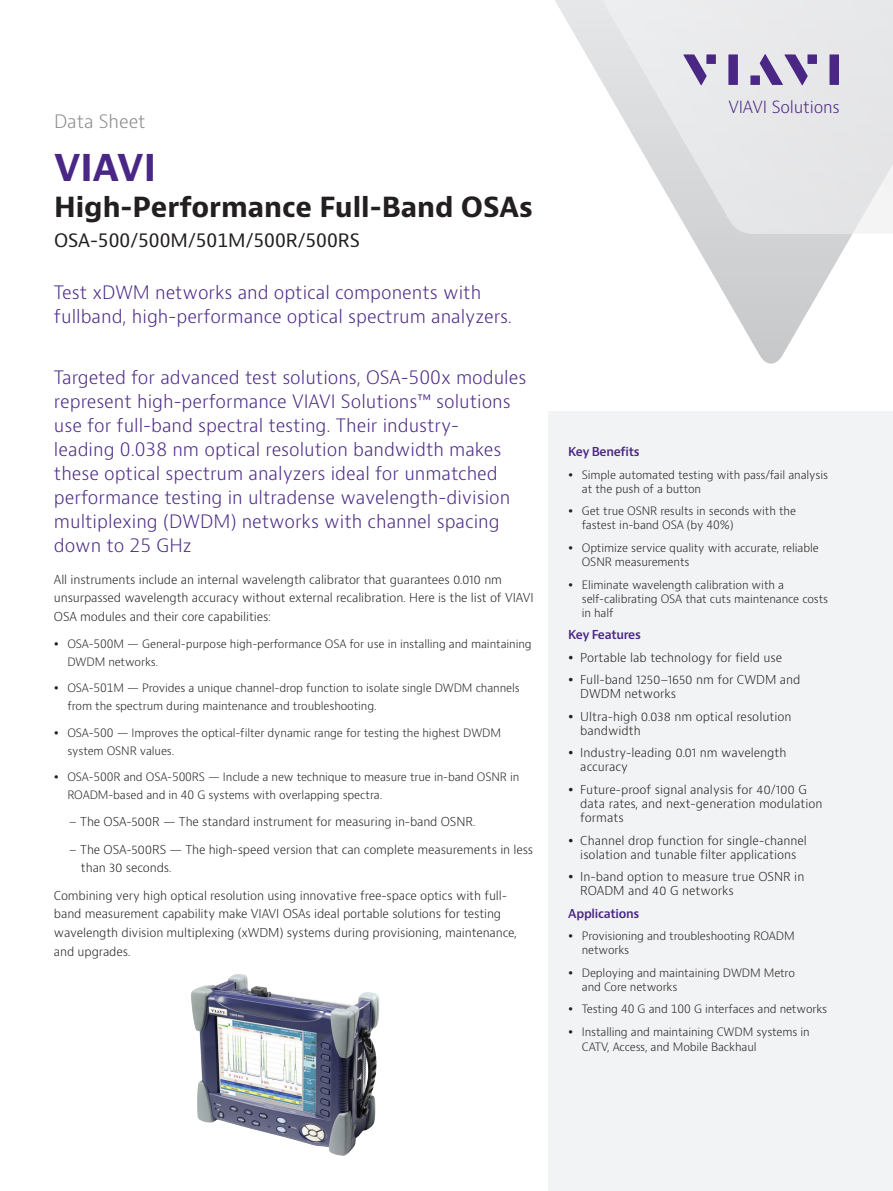
<style>
.page{position:relative;width:893px;height:1191px;background:#fff}
.page>*{position:absolute;margin:0;border:0;box-sizing:border-box;transform-origin:0 0}
.H1_Brand_Sub-Brand_2{font:700 36px "Bernino Sans";color:#4a2785}
.H2_Product_18_24{font:700 27px "Bernino Sans";color:#231f20}
.Intro_text{font:300 18px/24px "Bernino Sans";color:#4a2785}
.Intro_text-2{font:18px "Bernino Sans";color:#231f20}
.P_DocType{font:300 18px "Bernino Sans";color:#87898c}
.t1{font:300 16.35px "Bernino Sans";letter-spacing:-.01em;color:#4a2785}
.Body_text_8_12_5{font:300 12px/18.8px "Bernino Sans";letter-spacing:-.01em;color:#231f20}
.Key_Features_Benefit{font:600 12px "Bernino Sans";letter-spacing:-.025em;color:#4a2785}
.t2{font:300 11.25px/18px "Bernino Sans";letter-spacing:-.01em;color:#231f20}
</style>
<div class="page">
<svg style="left:690px;top:234px;width:162px;height:130px"></svg>
<svg style="left:555px;top:0;width:338px;height:234px"></svg>
<svg style="left:683px;top:54px;width:24px;height:31px"></svg>
<div style="left:706px;top:54px;width:10px;height:10px;background:#4a2785"></div>
<div style="left:728px;top:54px;width:10px;height:31px;background:#4a2785"></div>
<div style="left:807px;top:54px;width:10px;height:10px;background:#4a2785"></div>
<div style="left:829px;top:54px;width:10px;height:31px;background:#4a2785"></div>
<svg style="left:760px;top:54px;width:48px;height:31px"></svg>
<div style="left:750px;top:75px;width:10px;height:10px;background:#4a2785"></div>
<div style="left:549px;top:411px;width:344px;height:780px;background:#f2f3f4"></div>
<img style="left:191px;top:974px;width:189px;height:182px">
<p class="P_DocType" style="left:54px;top:109px;width:93px">Data Sheet</p>
<p class="H1_Brand_Sub-Brand_2" style="left:54px;top:144px;width:104px">VIAVI</p>
<p class="H2_Product_18_24" style="left:54px;top:189px;width:481px">High-Performance Full-Band OSAs</p>
<p class="Intro_text-2" style="left:54px;top:228px;width:308px">OSA-500/500M/501M/500R/500RS</p>
<p class="Intro_text" style="left:54px;top:281px;width:460px">Test xDWM networks and optical components with fullband, high-performance optical spectrum analyzers.</p>
<p class="Intro_text" style="left:54px;top:366px;width:474px">Targeted for advanced test solutions, OSA-500x modules represent high-performance VIAVI Solutions™ solutions use for full-band spectral testing. Their industry-<br>leading 0.038 nm optical resolution bandwidth makes these optical spectrum analyzers ideal for unmatched performance testing in ultradense wavelength-division multiplexing (DWDM) networks with channel spacing down to 25 GHz</p>
<p class="Body_text_8_12_5" style="left:54px;top:570px;width:481px">All instruments include an internal wavelength calibrator that guarantees 0.010 nm unsurpassed wavelength accuracy without external recalibration. Here is the list of VIAVI<br>OSA modules and their core capabilities:</p>
<p class="t2" style="left:68px;top:634px;width:466px">OSA-500M — General-purpose high-performance OSA for use in installing and maintaining<br>DWDM networks.</p>
<p class="t2" style="left:68px;top:679px;width:454px">OSA-501M — Provides a unique channel-drop function to isolate single DWDM channels from the spectrum during maintenance and troubleshooting.</p>
<p class="t2" style="left:68px;top:723px;width:435px">OSA-500 — Improves the optical-filter dynamic range for testing the highest DWDM system OSNR values.</p>
<p class="t2" style="left:68px;top:768px;width:453px">OSA-500R and OSA-500RS — Include a new technique to measure true in-band OSNR in<br>ROADM-based and in 40 G systems with overlapping spectra.</p>
<p class="Body_text_8_12_5" style="left:69px;top:813px;width:408px">– The OSA-500R — The standard instrument for measuring in-band OSNR.</p>
<p class="Body_text_8_12_5" style="left:81px;top:840px;width:453px;text-indent:-12px">– The OSA-500RS — The high-speed version that can complete measurements in less than 30 seconds.</p>
<p class="Body_text_8_12_5" style="left:54px;top:886px;width:465px">Combining very high optical resolution using innovative free-space optics with full&shy;band measurement capability make VIAVI OSAs ideal portable solutions for testing wavelength division multiplexing (xWDM) systems during provisioning, maintenance, and upgrades.</p>
<h3 class="t1" style="left:728px;top:96px;width:113px">VIAVI Solutions</h3>
<p class="Key_Features_Benefit" style="left:568px;top:444px;width:73px">Key Benefits</p>
<p class="t2" style="left:582px;top:468px;width:248px;line-height:14.1px">Simple automated testing with pass/fail analysis at the push of a button</p>
<p class="t2" style="left:582px;top:504px;width:216px;line-height:14.1px">Get true OSNR results in seconds with the fastest in-band OSA (by 40%)</p>
<p class="t2" style="left:582px;top:541px;width:238px;line-height:14px">Optimize service quality with accurate, reliable<br>OSNR measurements</p>
<p class="t2" style="left:582px;top:577px;width:248px;line-height:14px">Eliminate wavelength calibration with a self-calibrating OSA that cuts maintenance costs in half</p>
<p class="Key_Features_Benefit" style="left:568px;top:627px;width:74px">Key Features</p>
<p class="Body_text_8_12_5" style="left:580px;top:648px;width:203px">Portable lab technology for field use</p>
<p class="Body_text_8_12_5" style="left:580px;top:673px;width:222px;line-height:14px">Full-band 1250–1650 nm for CWDM and<br>DWDM networks</p>
<p class="Body_text_8_12_5" style="left:580px;top:709px;width:213px;line-height:14px">Ultra-high 0.038 nm optical resolution bandwidth</p>
<p class="Body_text_8_12_5" style="left:580px;top:746px;width:208px;line-height:14.1px">Industry-leading 0.01 nm wavelength accuracy</p>
<p class="Body_text_8_12_5" style="left:580px;top:782px;width:244px;line-height:14px">Future-proof signal analysis for 40/100 G data rates, and next-generation modulation formats</p>
<p class="Body_text_8_12_5" style="left:580px;top:833px;width:228px;line-height:14.1px">Channel drop function for single-channel isolation and tunable filter applications</p>
<p class="Body_text_8_12_5" style="left:580px;top:870px;width:225px;line-height:14px">In-band option to measure true OSNR in<br>ROADM and 40 G networks</p>
<p class="Key_Features_Benefit" style="left:568px;top:905px;width:73px">Applications</p>
<p class="t2" style="left:582px;top:929px;width:214px;line-height:14px">Provisioning and troubleshooting ROADM networks</p>
<p class="t2" style="left:582px;top:965px;width:215px;line-height:14.1px">Deploying and maintaining DWDM Metro and Core networks</p>
<p class="t2" style="left:582px;top:1000px;width:247px">Testing 40 G and 100 G interfaces and networks</p>
<p class="t2" style="left:582px;top:1024px;width:230px;line-height:15px">Installing and maintaining CWDM systems in<br>CATV, Access, and Mobile Backhaul</p>
</div>
